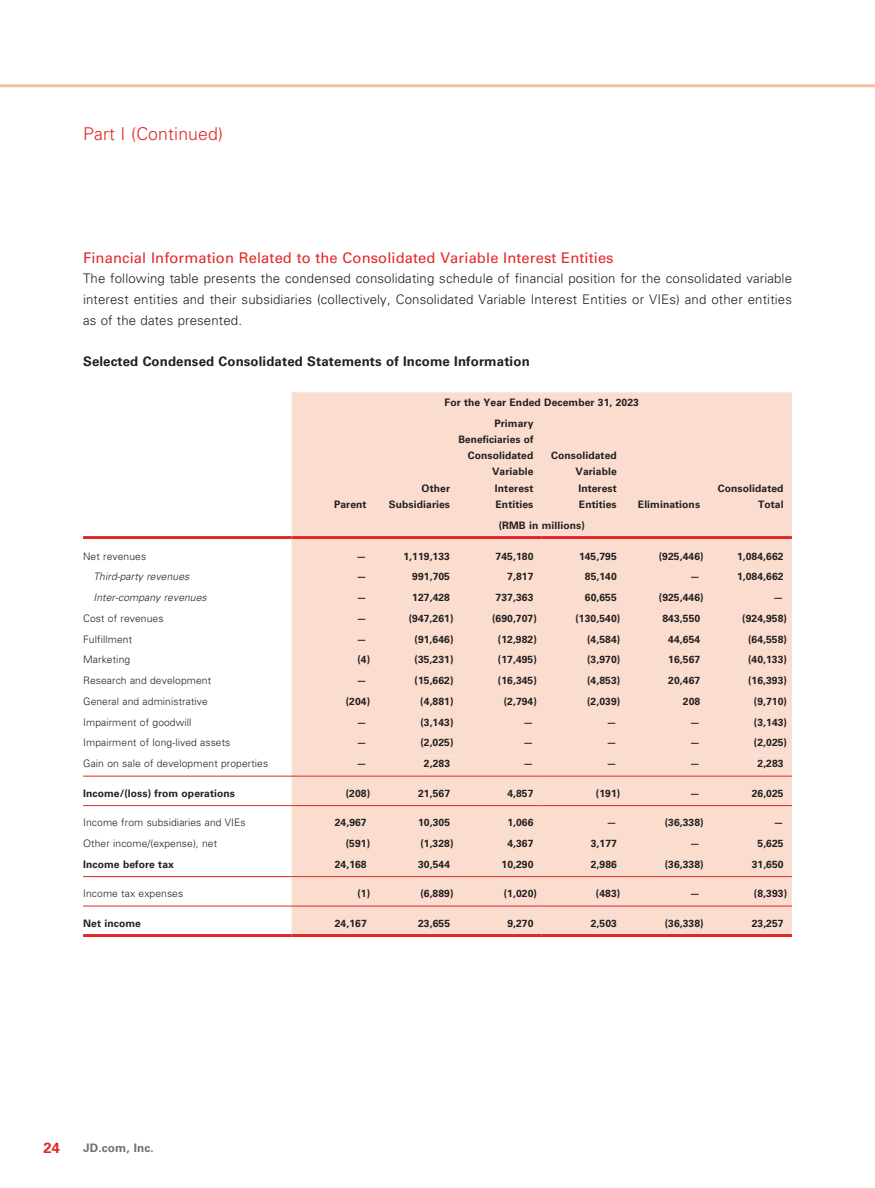
<style>
.page{position:relative;width:875px;height:1188px;background:#fff}
.page>*{position:absolute;margin:0;border:0;box-sizing:border-box;transform-origin:0 0}
.t1{font:300 17.7px "Univers";letter-spacing:.01em;color:#e12726}
.t2{font:14.7px "Univers";letter-spacing:.01em;color:#e12726}
.t3{font:700 14.7px "Univers";color:#e12726}
.t4{font:300 13.2px/20.5px "Univers";letter-spacing:.01em;color:#231f20;text-align:justify}
.t5{font:700 13.2px "Univers";letter-spacing:.01em;color:#231f20}
.t6{font:700 11.7px "Univers";letter-spacing:.015em;color:#707174}
.t7{font:700 10.35px/16.2px "Univers";letter-spacing:.01em;color:#231f20;text-align:right}
.t8{font:300 10.35px "Univers";letter-spacing:.01em;color:#231f20}
.t9{font:italic 300 10.35px "Univers";letter-spacing:.01em;color:#231f20}
</style>
<div class="page">
<hr style="left:0;top:84px;width:875px;height:3px;background:#f5bea8">
<div style="left:292px;top:392px;width:500px;height:363px;background:#faddcf"></div>
<div style="left:292px;top:755px;width:500px;height:179px;background:#faddcf"></div>
<hr style="left:83px;top:536px;width:209px;height:3px;background:#e12726">
<hr style="left:292px;top:536px;width:250px;height:3px;background:#e12726">
<hr style="left:542px;top:536px;width:250px;height:3px;background:#e12726">
<hr style="left:83px;top:934px;width:209px;height:3px;background:#e12726">
<hr style="left:292px;top:934px;width:250px;height:3px;background:#e12726">
<hr style="left:542px;top:934px;width:250px;height:3px;background:#e12726">
<hr style="left:83px;top:776px;width:209px;height:1px;background:#e12726">
<hr style="left:292px;top:776px;width:250px;height:1px;background:#e12726">
<hr style="left:542px;top:776px;width:250px;height:1px;background:#e12726">
<hr style="left:83px;top:805px;width:209px;height:1px;background:#e12726">
<hr style="left:292px;top:805px;width:250px;height:1px;background:#e12726">
<hr style="left:542px;top:805px;width:250px;height:1px;background:#e12726">
<hr style="left:83px;top:876px;width:209px;height:1px;background:#e12726">
<hr style="left:292px;top:876px;width:250px;height:1px;background:#e12726">
<hr style="left:542px;top:876px;width:250px;height:1px;background:#e12726">
<hr style="left:83px;top:906px;width:209px;height:1px;background:#e12726">
<hr style="left:292px;top:906px;width:250px;height:1px;background:#e12726">
<hr style="left:542px;top:906px;width:250px;height:1px;background:#e12726">
<h1 class="t1" style="left:83px;top:127px;width:142px">Part I (Continued)</h1>
<h2 class="t2" style="left:83px;top:252px;width:532px">Financial Information Related to the Consolidated Variable Interest Entities</h2>
<p class="t4" style="left:83px;top:270px;width:710px">The following table presents the condensed consolidating schedule of financial position for the consolidated variable interest entities and their subsidiaries (collectively, Consolidated Variable Interest Entities or VIEs) and other entities as of the dates presented.</p>
<p class="t5" style="left:83px;top:356px;width:448px">Selected Condensed Consolidated Statements of Income Information</p>
<p class="t7" style="left:444px;top:395px;width:196px">For the Year Ended December 31, 2023</p>
<p class="t7" style="left:334px;top:497px;width:34px">Parent</p>
<p class="t7" style="left:389px;top:481px;width:63px">Other<br>Subsidiaries</p>
<p class="t7" style="left:458px;top:416px;width:77px">Primary<br>Beneficiaries of<br>Consolidated<br>Variable<br>Interest<br>Entities</p>
<p class="t7" style="left:551px;top:448px;width:67px">Consolidated<br>Variable<br>Interest<br>Entities</p>
<p class="t7" style="left:499px;top:518px;width:88px">(RMB in millions)</p>
<p class="t7" style="left:638px;top:497px;width:64px">Eliminations</p>
<p class="t7" style="left:718px;top:481px;width:67px">Consolidated<br>Total</p>
<p class="t8" style="left:83px;top:552px;width:65px">Net revenues</p>
<p class="t7" style="left:356px;top:549px;width:12px">—</p>
<p class="t7" style="left:403px;top:549px;width:48px">1,119,133</p>
<p class="t7" style="left:496px;top:549px;width:39px">745,180</p>
<p class="t7" style="left:579px;top:549px;width:39px">145,795</p>
<p class="t7" style="left:659px;top:549px;width:46px">(925,446)</p>
<p class="t7" style="left:737px;top:549px;width:48px">1,084,662</p>
<p class="t9" style="left:93px;top:573px;width:97px">Third-party revenues</p>
<p class="t7" style="left:356px;top:569px;width:12px">—</p>
<p class="t7" style="left:412px;top:569px;width:39px">991,705</p>
<p class="t7" style="left:507px;top:569px;width:28px">7,817</p>
<p class="t7" style="left:585px;top:569px;width:33px">85,140</p>
<p class="t7" style="left:690px;top:569px;width:12px">—</p>
<p class="t7" style="left:737px;top:569px;width:48px">1,084,662</p>
<p class="t9" style="left:93px;top:594px;width:115px">Inter-company revenues</p>
<p class="t7" style="left:356px;top:590px;width:12px">—</p>
<p class="t7" style="left:412px;top:590px;width:39px">127,428</p>
<p class="t7" style="left:496px;top:590px;width:39px">737,363</p>
<p class="t7" style="left:585px;top:590px;width:33px">60,655</p>
<p class="t7" style="left:659px;top:590px;width:46px">(925,446)</p>
<p class="t7" style="left:773px;top:590px;width:12px">—</p>
<p class="t8" style="left:83px;top:614px;width:82px">Cost of revenues</p>
<p class="t7" style="left:356px;top:611px;width:12px">—</p>
<p class="t7" style="left:409px;top:611px;width:46px">(947,261)</p>
<p class="t7" style="left:492px;top:611px;width:46px">(690,707)</p>
<p class="t7" style="left:575px;top:611px;width:46px">(130,540)</p>
<p class="t7" style="left:662px;top:611px;width:39px">843,550</p>
<p class="t7" style="left:742px;top:611px;width:46px">(924,958)</p>
<p class="t8" style="left:83px;top:635px;width:50px">Fulfillment</p>
<p class="t7" style="left:356px;top:632px;width:12px">—</p>
<p class="t7" style="left:414px;top:632px;width:40px">(91,646)</p>
<p class="t7" style="left:498px;top:632px;width:40px">(12,982)</p>
<p class="t7" style="left:587px;top:632px;width:35px">(4,584)</p>
<p class="t7" style="left:668px;top:632px;width:33px">44,654</p>
<p class="t7" style="left:748px;top:632px;width:40px">(64,558)</p>
<p class="t8" style="left:83px;top:656px;width:49px">Marketing</p>
<p class="t7" style="left:357px;top:653px;width:14px">(4)</p>
<p class="t7" style="left:414px;top:653px;width:40px">(35,231)</p>
<p class="t7" style="left:498px;top:653px;width:40px">(17,495)</p>
<p class="t7" style="left:587px;top:653px;width:35px">(3,970)</p>
<p class="t7" style="left:668px;top:653px;width:33px">16,567</p>
<p class="t7" style="left:748px;top:653px;width:40px">(40,133)</p>
<p class="t8" style="left:83px;top:677px;width:130px">Research and development</p>
<p class="t7" style="left:356px;top:673px;width:12px">—</p>
<p class="t7" style="left:414px;top:673px;width:40px">(15,662)</p>
<p class="t7" style="left:498px;top:673px;width:40px">(16,345)</p>
<p class="t7" style="left:587px;top:673px;width:35px">(4,853)</p>
<p class="t7" style="left:668px;top:673px;width:33px">20,467</p>
<p class="t7" style="left:748px;top:673px;width:40px">(16,393)</p>
<p class="t8" style="left:83px;top:697px;width:126px">General and administrative</p>
<p class="t7" style="left:346px;top:694px;width:26px">(204)</p>
<p class="t7" style="left:420px;top:694px;width:35px">(4,881)</p>
<p class="t7" style="left:504px;top:694px;width:35px">(2,794)</p>
<p class="t7" style="left:587px;top:694px;width:35px">(2,039)</p>
<p class="t7" style="left:683px;top:694px;width:19px">208</p>
<p class="t7" style="left:754px;top:694px;width:35px">(9,710)</p>
<p class="t8" style="left:83px;top:718px;width:110px">Impairment of goodwill</p>
<p class="t7" style="left:356px;top:715px;width:12px">—</p>
<p class="t7" style="left:420px;top:715px;width:35px">(3,143)</p>
<p class="t7" style="left:523px;top:715px;width:12px">—</p>
<p class="t7" style="left:606px;top:715px;width:12px">—</p>
<p class="t7" style="left:690px;top:715px;width:12px">—</p>
<p class="t7" style="left:754px;top:715px;width:35px">(3,143)</p>
<p class="t8" style="left:83px;top:739px;width:149px">Impairment of long-lived assets</p>
<p class="t7" style="left:356px;top:736px;width:12px">—</p>
<p class="t7" style="left:420px;top:736px;width:35px">(2,025)</p>
<p class="t7" style="left:523px;top:736px;width:12px">—</p>
<p class="t7" style="left:606px;top:736px;width:12px">—</p>
<p class="t7" style="left:690px;top:736px;width:12px">—</p>
<p class="t7" style="left:754px;top:736px;width:35px">(2,025)</p>
<p class="t8" style="left:83px;top:760px;width:187px">Gain on sale of development properties</p>
<p class="t7" style="left:356px;top:756px;width:12px">—</p>
<p class="t7" style="left:424px;top:756px;width:28px">2,283</p>
<p class="t7" style="left:523px;top:756px;width:12px">—</p>
<p class="t7" style="left:606px;top:756px;width:12px">—</p>
<p class="t7" style="left:690px;top:756px;width:12px">—</p>
<p class="t7" style="left:757px;top:756px;width:28px">2,283</p>
<p class="t7" style="left:83px;top:786px;width:153px">Income/(loss) from operations</p>
<p class="t7" style="left:346px;top:786px;width:26px">(208)</p>
<p class="t7" style="left:418px;top:786px;width:33px">21,567</p>
<p class="t7" style="left:507px;top:786px;width:28px">4,857</p>
<p class="t7" style="left:596px;top:786px;width:26px">(191)</p>
<p class="t7" style="left:690px;top:786px;width:12px">—</p>
<p class="t7" style="left:752px;top:786px;width:33px">26,025</p>
<p class="t8" style="left:83px;top:819px;width:164px">Income from subsidiaries and VIEs</p>
<p class="t7" style="left:335px;top:815px;width:33px">24,967</p>
<p class="t7" style="left:418px;top:815px;width:33px">10,305</p>
<p class="t7" style="left:507px;top:815px;width:28px">1,066</p>
<p class="t7" style="left:606px;top:815px;width:12px">—</p>
<p class="t7" style="left:665px;top:815px;width:40px">(36,338)</p>
<p class="t7" style="left:773px;top:815px;width:12px">—</p>
<p class="t8" style="left:83px;top:839px;width:136px">Other income/(expense), net</p>
<p class="t7" style="left:346px;top:836px;width:26px">(591)</p>
<p class="t7" style="left:420px;top:836px;width:35px">(1,328)</p>
<p class="t7" style="left:507px;top:836px;width:28px">4,367</p>
<p class="t7" style="left:591px;top:836px;width:28px">3,177</p>
<p class="t7" style="left:690px;top:836px;width:12px">—</p>
<p class="t7" style="left:757px;top:836px;width:28px">5,625</p>
<p class="t7" style="left:83px;top:857px;width:92px">Income before tax</p>
<p class="t7" style="left:335px;top:857px;width:33px">24,168</p>
<p class="t7" style="left:418px;top:857px;width:33px">30,544</p>
<p class="t7" style="left:501px;top:857px;width:33px">10,290</p>
<p class="t7" style="left:591px;top:857px;width:28px">2,986</p>
<p class="t7" style="left:665px;top:857px;width:40px">(36,338)</p>
<p class="t7" style="left:752px;top:857px;width:33px">31,650</p>
<p class="t8" style="left:83px;top:890px;width:102px">Income tax expenses</p>
<p class="t7" style="left:357px;top:886px;width:14px">(1)</p>
<p class="t7" style="left:420px;top:886px;width:35px">(6,889)</p>
<p class="t7" style="left:504px;top:886px;width:35px">(1,020)</p>
<p class="t7" style="left:596px;top:886px;width:26px">(483)</p>
<p class="t7" style="left:690px;top:886px;width:12px">—</p>
<p class="t7" style="left:754px;top:886px;width:35px">(8,393)</p>
<p class="t7" style="left:83px;top:916px;width:59px">Net income</p>
<p class="t7" style="left:335px;top:916px;width:33px">24,167</p>
<p class="t7" style="left:418px;top:916px;width:33px">23,655</p>
<p class="t7" style="left:507px;top:916px;width:28px">9,270</p>
<p class="t7" style="left:591px;top:916px;width:28px">2,503</p>
<p class="t7" style="left:665px;top:916px;width:40px">(36,338)</p>
<p class="t7" style="left:752px;top:916px;width:33px">23,257</p>
<h2 class="t3" style="left:44px;top:1142px;width:18px">24</h2>
<p class="t6" style="left:83px;top:1144px;width:72px">JD.com, Inc.</p>
</div>
